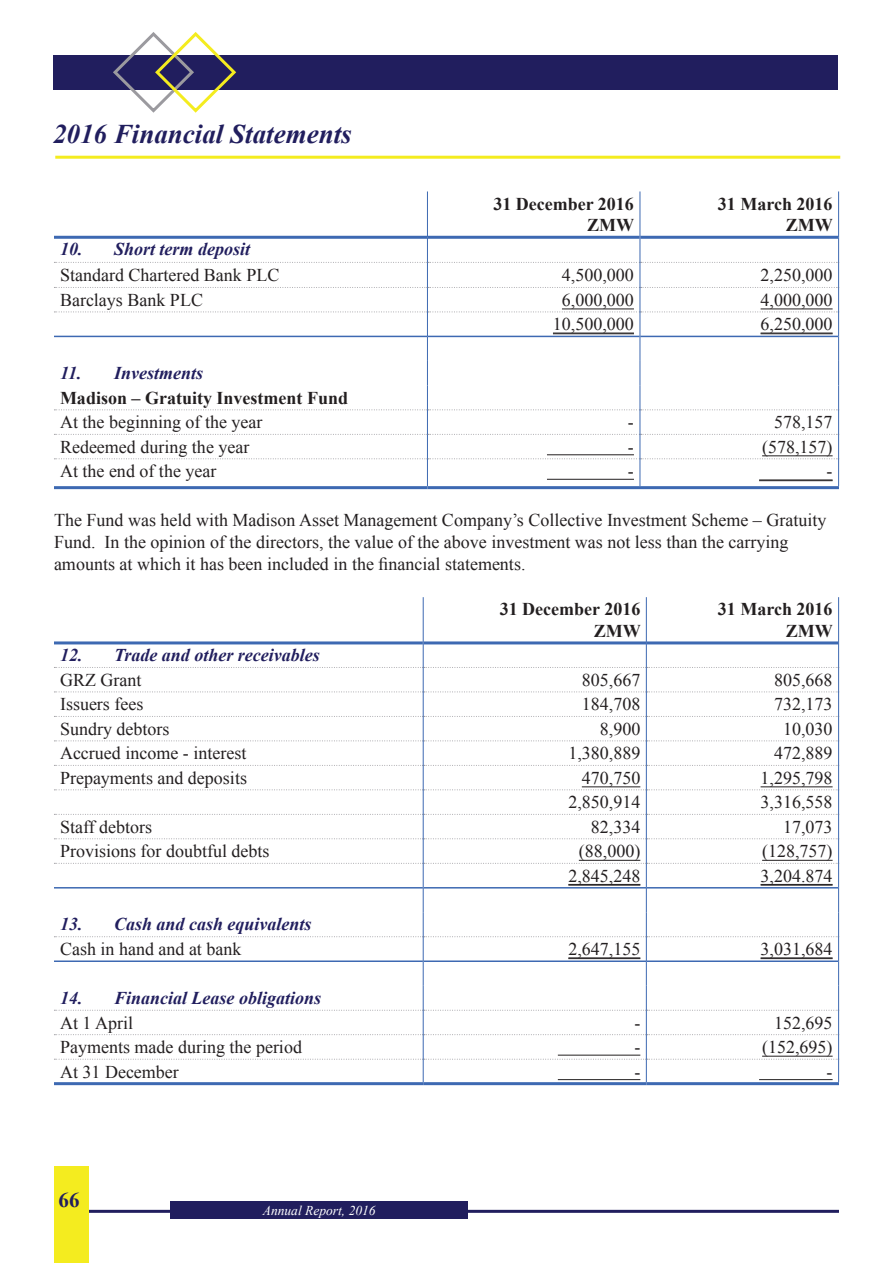
<style>
.page{position:relative;width:893px;height:1263px;background:#fff}
.page>*{position:absolute;margin:0;border:0;box-sizing:border-box;transform-origin:0 0}
.t1{font:italic 700 27px "Times New Roman";color:#211e5e}
.t2{font:700 21px "Times New Roman";color:#211e5e}
.t3{font:18px/21.6px "Times New Roman";color:#231f20}
.t4{font:italic 700 18px "Times New Roman";color:#211e5e}
.t5{font:700 18px "Times New Roman";color:#231f20}
.t6{font:italic 13.5px "Times New Roman";color:#fff}
</style>
<div class="page">
<hr style="left:55px;top:156px;width:785px;height:3px;background:#f4ec1f">
<hr style="left:54px;top:236px;width:373px;height:3px;background:#3d69b2">
<hr style="left:428px;top:236px;width:212px;height:3px;background:#3d69b2">
<hr style="left:640px;top:236px;width:198px;height:3px;background:#3d69b2">
<hr style="left:54px;top:486px;width:373px;height:3px;background:#3d69b2">
<hr style="left:427px;top:486px;width:213px;height:3px;background:#3d69b2">
<hr style="left:640px;top:486px;width:199px;height:3px;background:#3d69b2">
<hr style="left:427px;top:191px;width:1px;height:46px;background:#3d69b2">
<hr style="left:640px;top:191px;width:1px;height:46px;background:#3d69b2">
<hr style="left:838px;top:191px;width:1px;height:46px;background:#3d69b2">
<svg style="left:54px;top:237px;width:785px;height:249px"></svg>
<hr style="left:562px;top:308px;width:72px;height:1px;background:#231f20">
<hr style="left:761px;top:308px;width:72px;height:1px;background:#231f20">
<hr style="left:553px;top:333px;width:81px;height:1px;background:#231f20">
<hr style="left:761px;top:333px;width:72px;height:1px;background:#231f20">
<hr style="left:547px;top:454px;width:87px;height:1px;background:#231f20">
<hr style="left:762px;top:455px;width:71px;height:1px;background:#231f20">
<hr style="left:547px;top:479px;width:87px;height:1px;background:#231f20">
<hr style="left:759px;top:480px;width:74px;height:1px;background:#231f20">
<hr style="left:54px;top:641px;width:369px;height:3px;background:#3d69b2">
<hr style="left:424px;top:641px;width:222px;height:3px;background:#3d69b2">
<hr style="left:647px;top:641px;width:191px;height:3px;background:#3d69b2">
<hr style="left:54px;top:1082px;width:369px;height:3px;background:#3d69b2">
<hr style="left:423px;top:1082px;width:223px;height:3px;background:#3d69b2">
<hr style="left:646px;top:1082px;width:193px;height:3px;background:#3d69b2">
<hr style="left:423px;top:597px;width:1px;height:46px;background:#3d69b2">
<hr style="left:646px;top:597px;width:1px;height:46px;background:#3d69b2">
<hr style="left:838px;top:597px;width:1px;height:46px;background:#3d69b2">
<svg style="left:54px;top:643px;width:785px;height:439px"></svg>
<hr style="left:582px;top:786px;width:58px;height:1px;background:#231f20">
<hr style="left:761px;top:786px;width:72px;height:1px;background:#231f20">
<hr style="left:579px;top:860px;width:61px;height:1px;background:#231f20">
<hr style="left:762px;top:860px;width:71px;height:1px;background:#231f20">
<hr style="left:568px;top:884px;width:72px;height:1px;background:#231f20">
<hr style="left:568px;top:885px;width:72px;height:1px;background:#231f20">
<hr style="left:761px;top:884px;width:72px;height:1px;background:#231f20">
<hr style="left:761px;top:885px;width:72px;height:1px;background:#231f20">
<hr style="left:568px;top:958px;width:72px;height:1px;background:#231f20">
<hr style="left:761px;top:958px;width:72px;height:1px;background:#231f20">
<hr style="left:558px;top:1055px;width:82px;height:1px;background:#231f20">
<hr style="left:762px;top:1056px;width:71px;height:1px;background:#231f20">
<hr style="left:558px;top:1079px;width:82px;height:1px;background:#231f20">
<hr style="left:759px;top:1079px;width:74px;height:1px;background:#231f20">
<hr style="left:54px;top:1210px;width:785px;height:3px;background:#211e5e">
<div style="left:170px;top:1201px;width:298px;height:17px;background:#211e5e"></div>
<div style="left:54px;top:1166px;width:34px;height:97px;background:#f4ec1f"></div>
<div style="left:53px;top:55px;width:785px;height:34px;background:#211e5e"></div>
<svg style="left:111px;top:32px;width:127px;height:81px"></svg>
<p class="t1" style="left:53px;top:115px;width:300px">2016 Financial Statements</p>
<p class="t5" style="left:493px;top:191px;width:142px">31 December 2016</p>
<p class="t5" style="left:587px;top:212px;width:48px">ZMW</p>
<p class="t5" style="left:718px;top:191px;width:116px">31 March 2016</p>
<p class="t5" style="left:786px;top:212px;width:48px">ZMW</p>
<p class="t4" style="left:60px;top:237px;width:192px">10. Short term deposit</p>
<p class="t3" style="left:60px;top:263px;width:221px">Standard Chartered Bank PLC</p>
<p class="t3" style="left:562px;top:263px;width:73px">4,500,000</p>
<p class="t3" style="left:761px;top:263px;width:74px">2,250,000</p>
<p class="t3" style="left:60px;top:288px;width:144px">Barclays Bank PLC</p>
<p class="t3" style="left:562px;top:288px;width:73px">6,000,000</p>
<p class="t3" style="left:761px;top:288px;width:74px">4,000,000</p>
<p class="t3" style="left:553px;top:313px;width:82px">10,500,000</p>
<p class="t3" style="left:761px;top:313px;width:74px">6,250,000</p>
<p class="t4" style="left:60px;top:360px;width:145px">11. Investments</p>
<p class="t5" style="left:60px;top:385px;width:290px">Madison – Gratuity Investment Fund</p>
<p class="t3" style="left:60px;top:411px;width:204px">At the beginning of the year</p>
<p class="t3" style="left:628px;top:411px;width:7px">-</p>
<p class="t3" style="left:774px;top:411px;width:60px">578,157</p>
<p class="t3" style="left:60px;top:435px;width:191px">Redeemed during the year</p>
<p class="t3" style="left:628px;top:435px;width:7px">-</p>
<p class="t3" style="left:762px;top:435px;width:72px">(578,157)</p>
<p class="t3" style="left:60px;top:460px;width:158px">At the end of the year</p>
<p class="t3" style="left:628px;top:460px;width:7px">-</p>
<p class="t3" style="left:827px;top:460px;width:7px">-</p>
<p class="t3" style="left:54px;top:509px;width:774px">The Fund was held with Madison Asset Management Company’s Collective Investment Scheme – Gratuity<br>Fund. In the opinion of the directors, the value of the above investment was not less than the carrying amounts at which it has been included in the financial statements.</p>
<p class="t5" style="left:500px;top:596px;width:142px">31 December 2016</p>
<p class="t5" style="left:594px;top:618px;width:48px">ZMW</p>
<p class="t5" style="left:718px;top:596px;width:116px">31 March 2016</p>
<p class="t5" style="left:786px;top:618px;width:48px">ZMW</p>
<p class="t4" style="left:60px;top:642px;width:261px">12. Trade and other receivables</p>
<p class="t3" style="left:60px;top:668px;width:83px">GRZ Grant</p>
<p class="t3" style="left:582px;top:668px;width:60px">805,667</p>
<p class="t3" style="left:774px;top:668px;width:60px">805,668</p>
<p class="t3" style="left:60px;top:693px;width:85px">Issuers fees</p>
<p class="t3" style="left:582px;top:693px;width:60px">184,708</p>
<p class="t3" style="left:774px;top:693px;width:60px">732,173</p>
<p class="t3" style="left:60px;top:717px;width:111px">Sundry debtors</p>
<p class="t3" style="left:600px;top:717px;width:42px">8,900</p>
<p class="t3" style="left:783px;top:717px;width:51px">10,030</p>
<p class="t3" style="left:60px;top:742px;width:188px">Accrued income - interest</p>
<p class="t3" style="left:568px;top:742px;width:73px">1,380,889</p>
<p class="t3" style="left:774px;top:742px;width:60px">472,889</p>
<p class="t3" style="left:60px;top:766px;width:188px">Prepayments and deposits</p>
<p class="t3" style="left:582px;top:766px;width:60px">470,750</p>
<p class="t3" style="left:761px;top:766px;width:73px">1,295,798</p>
<p class="t3" style="left:568px;top:791px;width:73px">2,850,914</p>
<p class="t3" style="left:761px;top:791px;width:73px">3,316,558</p>
<p class="t3" style="left:60px;top:815px;width:94px">Staff debtors</p>
<p class="t3" style="left:591px;top:815px;width:51px">82,334</p>
<p class="t3" style="left:783px;top:815px;width:51px">17,073</p>
<p class="t3" style="left:60px;top:840px;width:211px">Provisions for doubtful debts</p>
<p class="t3" style="left:579px;top:840px;width:63px">(88,000)</p>
<p class="t3" style="left:762px;top:840px;width:72px">(128,757)</p>
<p class="t3" style="left:568px;top:864px;width:73px">2,845,248</p>
<p class="t3" style="left:761px;top:864px;width:73px">3,204.874</p>
<p class="t4" style="left:60px;top:912px;width:253px">13. Cash and cash equivalents</p>
<p class="t3" style="left:60px;top:938px;width:183px">Cash in hand and at bank</p>
<p class="t3" style="left:568px;top:938px;width:73px">2,647,155</p>
<p class="t3" style="left:761px;top:938px;width:73px">3,031,684</p>
<p class="t4" style="left:60px;top:985px;width:263px">14. Financial Lease obligations</p>
<p class="t3" style="left:60px;top:1011px;width:75px">At 1 April</p>
<p class="t3" style="left:634px;top:1011px;width:7px">-</p>
<p class="t3" style="left:774px;top:1011px;width:60px">152,695</p>
<p class="t3" style="left:60px;top:1036px;width:243px">Payments made during the period</p>
<p class="t3" style="left:634px;top:1036px;width:7px">-</p>
<p class="t3" style="left:762px;top:1036px;width:72px">(152,695)</p>
<p class="t3" style="left:60px;top:1060px;width:120px">At 31 December</p>
<p class="t3" style="left:634px;top:1060px;width:7px">-</p>
<p class="t3" style="left:827px;top:1060px;width:7px">-</p>
<p class="t2" style="left:58px;top:1185px;width:22px">66</p>
<p class="t6" style="left:263px;top:1201px;width:114px">Annual Report, 2016</p>
</div>
